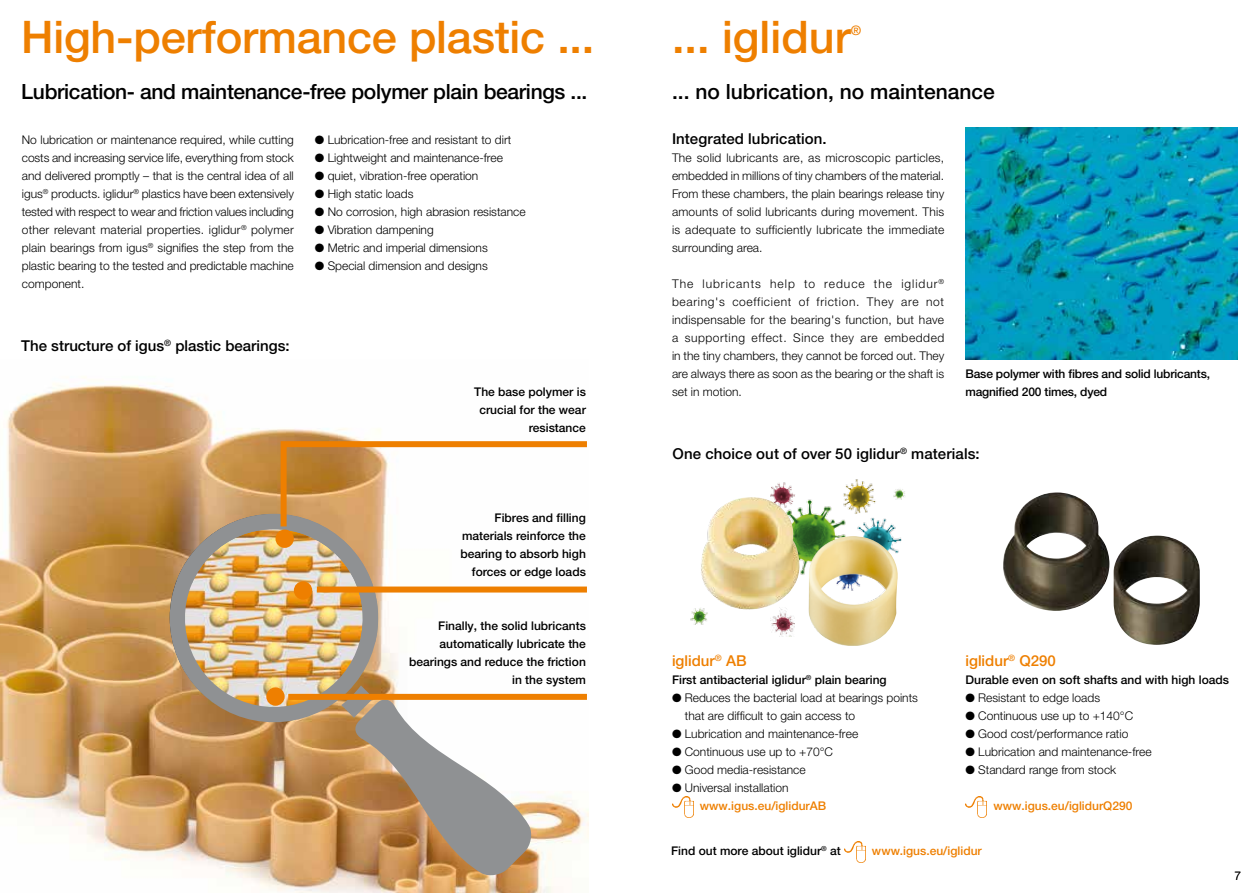
<style>
.page{position:relative;width:1259px;height:893px;background:#fff}
.page>*{position:absolute;margin:0;border:0;box-sizing:border-box;transform-origin:0 0}
.t1{font:500 45px "Helvetica Neue LTW1 G";letter-spacing:-.005em;color:#ee7f00}
.t2{font:500 21px "Helvetica Neue LTW1 G";letter-spacing:-.015em;color:#000}
.t3{font:500 15px "Helvetica Neue LTW1 G";letter-spacing:.005em;color:#000}
.t4{font:500 15px "Helvetica Neue LTW1 G";color:#ee7f00}
.t5{font:500 13.05px "Helvetica Neue LTW1 G";color:#ee7f00}
.t6{font:300 12px/18px "Helvetica Neue LTW1 G";color:#000;text-align:justify}
.t7{font:500 12px/18px "Helvetica Neue LTW1 G";color:#000;text-align:right}
.t8{font:500 12px "Helvetica Neue LTW1 G";color:#ee7f00}
.s1{font-weight:500;color:#ee7f00}
</style>
<div class="page">
<img style="left:965px;top:128px;width:272px;height:232px">
<img style="left:770px;top:479px;width:135px;height:96px">
<img style="left:690px;top:608px;width:17px;height:17px">
<img style="left:770px;top:616px;width:24px;height:20px">
<img style="left:700px;top:497px;width:99px;height:119px">
<img style="left:808px;top:536px;width:91px;height:110px">
<img style="left:1003px;top:492px;width:106px;height:119px">
<img style="left:1113px;top:535px;width:87px;height:110px">
<img style="left:0;top:376px;width:588px;height:517px">
<img style="left:165px;top:508px;width:223px;height:224px">
<svg style="left:341px;top:685px;width:192px;height:192px"></svg>
<div style="left:266px;top:687px;width:19px;height:19px;background:#ee7f00;border-radius:50%"></div>
<div style="left:288px;top:694px;width:299px;height:6px;background:#ee7f00"></div>
<img style="left:176px;top:438px;width:412px;height:204px">
<img style="left:844px;top:842px;width:21px;height:20px">
<img style="left:672px;top:797px;width:21px;height:20px">
<img style="left:965px;top:797px;width:21px;height:20px">
<h1 class="t1" style="left:21px;top:10px;width:574px">High-performance plastic ...</h1>
<h1 class="t1" style="left:672px;top:10px;width:180px">... iglidur</h1>
<p class="t5" style="left:851px;top:23px;width:12px">®</p>
<h2 class="t2" style="left:21px;top:79px;width:568px">Lubrication- and maintenance-free polymer plain bearings ...</h2>
<h2 class="t2" style="left:672px;top:79px;width:324px">... no lubrication, no maintenance</h2>
<p class="t3" style="left:672px;top:130px;width:156px">Integrated lubrication.</p>
<p class="t6" style="left:672px;top:149px;width:274px">The solid lubricants are, as microscopic particles, embedded in millions of tiny chambers of the material.<br>From these chambers, the plain bearings release tiny amounts of solid lubricants during movement. This is adequate to sufficiently lubricate the immediate surrounding area.</p>
<p class="t6" style="left:672px;top:275px;width:274px">The lubricants help to reduce the iglidur<sup>® </sup>bearing's coefficient of friction. They are not indispensable for the bearing's function, but have a supporting effect. Since they are embedded in the tiny chambers, they cannot be forced out. They are always there as soon as the bearing or the shaft is set in motion.</p>
<p class="t6" style="left:22px;top:131px;width:274px">No lubrication or maintenance required, while cutting costs and increasing service life, everything from stock and delivered promptly – that is the central idea of all igus<sup>®</sup> products. iglidur<sup>®</sup> plastics have been extensively tested with respect to wear and friction values including other relevant material properties. iglidur<sup>®</sup> polymer plain bearings from igus<sup>®</sup> signifies the step from the plastic bearing to the tested and predictable machine component.</p>
<p class="t6" style="left:315px;top:131px;width:198px">● Lubrication-free and resistant to dirt</p>
<p class="t6" style="left:315px;top:149px;width:190px">● Lightweight and maintenance-free</p>
<p class="t6" style="left:315px;top:167px;width:165px">● quiet, vibration-free operation</p>
<p class="t6" style="left:315px;top:185px;width:100px">● High static loads</p>
<p class="t6" style="left:315px;top:203px;width:212px">● No corrosion, high abrasion resistance</p>
<p class="t6" style="left:315px;top:221px;width:120px">● Vibration dampening</p>
<p class="t6" style="left:315px;top:239px;width:174px">● Metric and imperial dimensions</p>
<p class="t6" style="left:315px;top:257px;width:174px">● Special dimension and designs</p>
<p class="t3" style="left:21px;top:337px;width:270px">The structure of igus<sup>®</sup> plastic bearings:</p>
<p class="t7" style="left:965px;top:365px;width:246px;text-align:left">Base polymer with fibres and solid lubricants, magnified 200 times, dyed</p>
<p class="t7" style="left:474px;top:383px;width:113px">The base polymer is crucial for the wear resistance</p>
<p class="t7" style="left:460px;top:509px;width:127px">Fibres and filling materials reinforce the bearing to absorb high forces or edge loads</p>
<p class="t7" style="left:409px;top:617px;width:178px">Finally, the solid lubricants automatically lubricate the bearings and reduce the friction in the system</p>
<p class="t3" style="left:672px;top:445px;width:309px">One choice out of over 50 iglidur<sup>®</sup> materials:</p>
<p class="t4" style="left:672px;top:652px;width:76px">iglidur<sup>®</sup> AB</p>
<p class="t7" style="left:672px;top:671px;width:216px">First antibacterial iglidur<sup>®</sup> plain bearing</p>
<p class="t6" style="left:685px;top:689px;width:235px;text-indent:-13px">● Reduces the bacterial load at bearings points that are difficult to gain access to</p>
<p class="t6" style="left:672px;top:725px;width:188px">● Lubrication and maintenance-free</p>
<p class="t6" style="left:672px;top:743px;width:163px">● Continuous use up to +70°C</p>
<p class="t6" style="left:672px;top:761px;width:135px">● Good media-resistance</p>
<p class="t6" style="left:700px;top:779px;width:128px;text-indent:-28px">● Universal installation <span class="s1">www.igus.eu/iglidurAB</span></p>
<p class="t4" style="left:965px;top:652px;width:92px">iglidur<sup>®</sup> Q290</p>
<p class="t7" style="left:965px;top:671px;width:265px">Durable even on soft shafts and with high loads</p>
<p class="t6" style="left:965px;top:689px;width:136px">● Resistant to edge loads</p>
<p class="t6" style="left:965px;top:707px;width:169px">● Continuous use up to +140°C</p>
<p class="t6" style="left:965px;top:725px;width:164px">● Good cost/performance ratio</p>
<p class="t6" style="left:965px;top:743px;width:188px">● Lubrication and maintenance-free</p>
<p class="t6" style="left:965px;top:761px;width:152px">● Standard range from stock</p>
<p class="t8" style="left:993px;top:799px;width:140px">www.igus.eu/iglidurQ290</p>
<p class="t7" style="left:671px;top:842px;width:171px">Find out more about iglidur<sup>®</sup> at</p>
<p class="t8" style="left:872px;top:844px;width:111px">www.igus.eu/iglidur</p>
<p class="t6" style="left:1234px;top:867px;width:8px">7</p>
</div>
